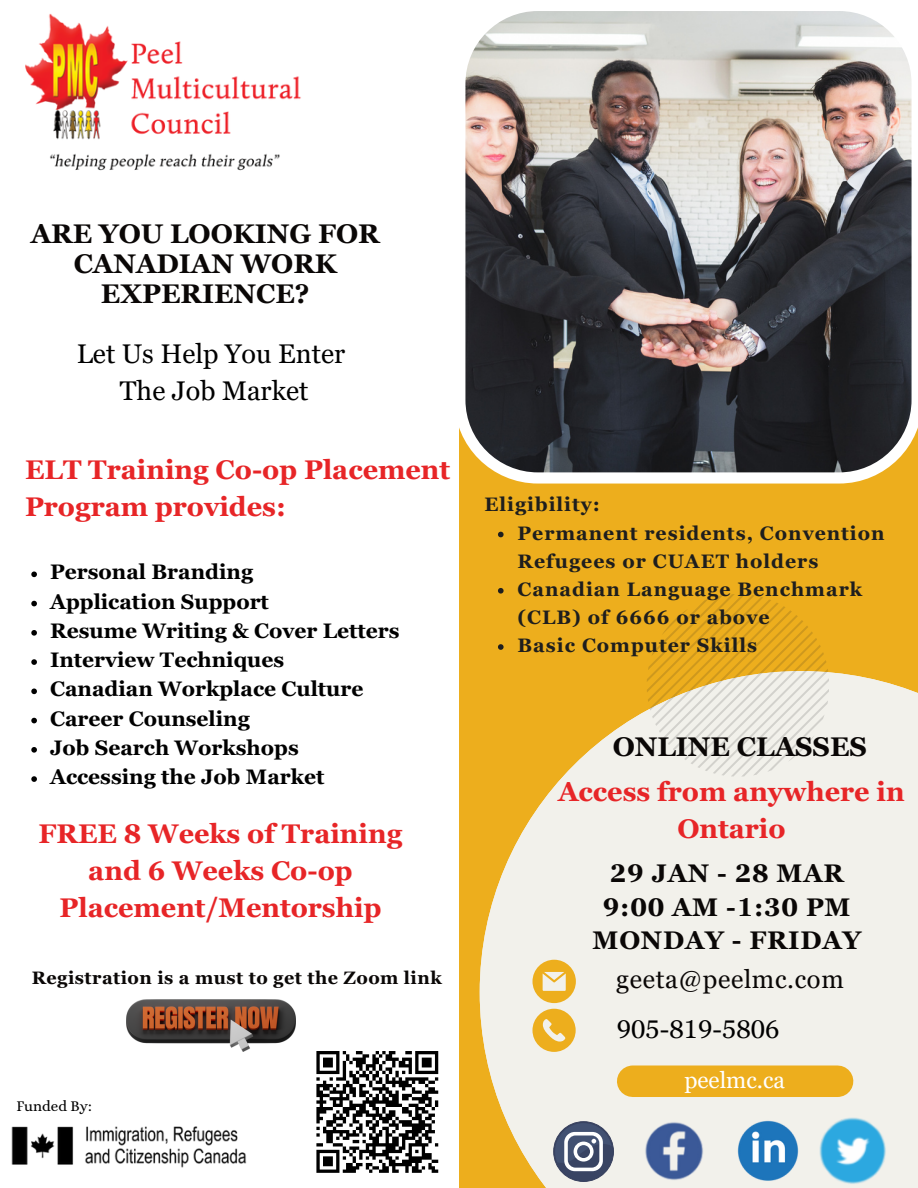
<style>
.page{position:relative;width:918px;height:1188px;background:#fff}
.page>*{position:absolute;margin:0;border:0;box-sizing:border-box;transform-origin:0 0}
.t1{font:700 27px/37.2px "Georgia Pro";color:#e72527}
.t2{font:700 27px/30.3px "Georgia Pro";color:#0a0706;text-align:center}
.t3{font:27px "Georgia Pro";color:#000}
.t4{font:700 25.5px "Georgia Pro";letter-spacing:.03em;color:#0a0706}
.t5{font:25.5px "Georgia Pro";letter-spacing:.025em;color:#0a0706}
.t6{font:25.5px "Georgia Pro";color:#000}
.t7{font:22.95px "Georgia Pro";color:#fff}
.t8{font:700 21px "Georgia Pro";color:#000}
.t9{font:700 19.5px/28.2px "Georgia Pro";letter-spacing:.05em;color:#1e1e1e}
.t10{font:700 18px "Georgia Pro";letter-spacing:.025em;color:#0a0706}
.t11{font:15px "Alice";color:#000}
</style>
<div class="page">
<div style="left:459px;top:424px;width:459px;height:764px;background:#edae1d"></div>
<svg style="left:480px;top:672px;width:438px;height:516px;background:#f1e7cd"></svg>
<svg style="left:647px;top:594px;width:182px;height:182px"></svg>
<div style="left:633px;top:1066px;width:205px;height:31px;background:#edae1d"></div>
<img style="left:25px;top:13px;width:276px;height:158px">
<img style="left:818px;top:1116px;width:70px;height:70px">
<img style="left:736px;top:1119px;width:65px;height:65px">
<img style="left:631px;top:1108px;width:87px;height:80px">
<img style="left:11px;top:1126px;width:236px;height:42px">
<svg style="left:533px;top:1009px;width:42px;height:42px"></svg>
<svg style="left:533px;top:960px;width:43px;height:43px"></svg>
<img style="left:126px;top:999px;width:169px;height:53px">
<svg style="left:316px;top:1051px;width:123px;height:122px"></svg>
<img style="left:459px;top:11px;width:459px;height:473px">
<svg style="left:553px;top:1121px;width:61px;height:61px;background:#878ea0"></svg>
<svg style="left:498px;top:532px;width:6px;height:5px"></svg>
<svg style="left:498px;top:588px;width:6px;height:6px"></svg>
<svg style="left:498px;top:644px;width:6px;height:6px"></svg>
<svg style="left:31px;top:572px;width:6px;height:5px"></svg>
<svg style="left:31px;top:601px;width:6px;height:5px"></svg>
<svg style="left:31px;top:630px;width:6px;height:6px"></svg>
<svg style="left:31px;top:659px;width:6px;height:6px"></svg>
<svg style="left:31px;top:689px;width:6px;height:5px"></svg>
<svg style="left:31px;top:718px;width:6px;height:5px"></svg>
<svg style="left:31px;top:747px;width:6px;height:6px"></svg>
<svg style="left:31px;top:776px;width:6px;height:6px"></svg>
<p class="t2" style="left:31px;top:218px;width:351px">ARE YOU LOOKING FOR<br>CANADIAN WORK<br>EXPERIENCE?</p>
<p class="t3" style="left:77px;top:338px;width:270px">Let Us Help You Enter</p>
<p class="t3" style="left:120px;top:375px;width:190px">The Job Market</p>
<p class="t1" style="left:25px;top:451px;width:427px">ELT Training Co-op Placement<br>Program provides:</p>
<p class="t8" style="left:50px;top:560px;width:205px">Personal Branding</p>
<p class="t8" style="left:50px;top:589px;width:220px">Application Support</p>
<p class="t8" style="left:50px;top:619px;width:351px">Resume Writing &amp; Cover Letters</p>
<p class="t8" style="left:50px;top:648px;width:236px">Interview Techniques</p>
<p class="t8" style="left:50px;top:677px;width:315px">Canadian Workplace Culture</p>
<p class="t8" style="left:50px;top:706px;width:201px">Career Counseling</p>
<p class="t8" style="left:50px;top:736px;width:250px">Job Search Workshops</p>
<p class="t8" style="left:50px;top:765px;width:276px">Accessing the Job Market</p>
<p class="t9" style="left:484px;top:491px;width:117px">Eligibility:</p>
<p class="t9" style="left:518px;top:519px;width:369px">Permanent residents, Convention<br>Refugees or CUAET holders</p>
<p class="t9" style="left:518px;top:575px;width:346px">Canadian Language Benchmark (CLB) of 6666 or above</p>
<p class="t9" style="left:518px;top:631px;width:241px">Basic Computer Skills</p>
<p class="t2" style="left:613px;top:731px;width:256px">ONLINE CLASSES</p>
<p class="t1" style="left:558px;top:773px;width:348px">Access from anywhere in</p>
<p class="t1" style="left:39px;top:815px;width:365px">FREE 8 Weeks of Training</p>
<p class="t1" style="left:677px;top:810px;width:110px">Ontario</p>
<p class="t1" style="left:60px;top:852px;width:323px;text-align:center">and 6 Weeks Co-op<br>Placement/Mentorship</p>
<p class="t4" style="left:610px;top:859px;width:235px">29 JAN - 28 MAR</p>
<p class="t4" style="left:603px;top:892px;width:249px">9:00 AM -1:30 PM</p>
<p class="t4" style="left:593px;top:926px;width:270px">MONDAY - FRIDAY</p>
<p class="t10" style="left:32px;top:968px;width:411px">Registration is a must to get the Zoom link</p>
<p class="t11" style="left:16px;top:1098px;width:77px">Funded By:</p>
<p class="t5" style="left:616px;top:965px;width:229px">geeta@peelmc.com</p>
<p class="t6" style="left:617px;top:1014px;width:164px">905-819-5806</p>
<p class="t7" style="left:685px;top:1067px;width:102px">peelmc.ca</p>
</div>
